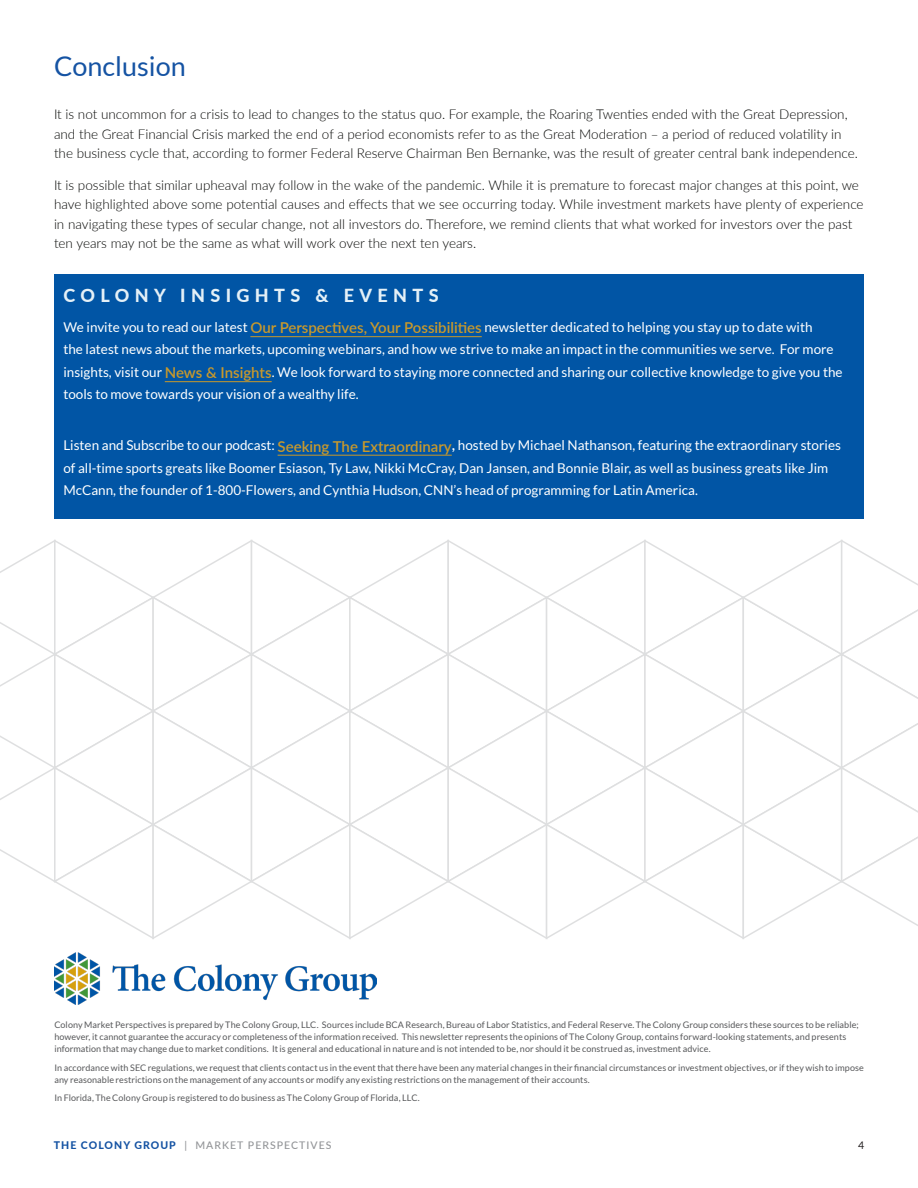
<style>
.page{position:relative;width:918px;height:1188px;background:#fff}
.page>*{position:absolute;margin:0;border:0;box-sizing:border-box;transform-origin:0 0}
.subheader{font:27px "Lato";color:#1553a3}
.Paragraph_Style_2{font:800 18px "Lato";letter-spacing:.3em;color:#e4f0f7}
.subheader-2{font:300 13.5px/19.5px "Lato";color:#040503}
.t1{font:13.5px/22.5px "Lato";color:#fff}
.t2{font:500 10.5px "Lato";letter-spacing:.1em;color:#939598}
.t3{font:10.5px "Lato";color:#231f20}
.t4{font:9px/12px "Lato";letter-spacing:.005em;color:#57585a}
.s1{font-weight:600;font-size:15px;color:#c9992b}
.s2{font-weight:600;font-size:15px}
.s3{font-weight:800;color:#1553a3}
</style>
<div class="page">
<img style="left:54px;top:953px;width:322px;height:51px">
<div style="left:54px;top:274px;width:810px;height:244px;background:#0155a5"></div>
<hr style="left:250px;top:336px;width:232px;height:1px;background:#c9992b">
<hr style="left:165px;top:381px;width:107px;height:1px;background:#c9992b">
<hr style="left:278px;top:455px;width:174px;height:1px;background:#c9992b">
<svg style="left:0;top:539px;width:918px;height:400px"></svg>
<p class="subheader" style="left:54px;top:51px;width:133px">Conclusion</p>
<p class="subheader-2" style="left:54px;top:104px;width:805px">It is not uncommon for a crisis to lead to changes to the status quo. For example, the Roaring Twenties ended with the Great Depression, and the Great Financial Crisis marked the end of a period economists refer to as the Great Moderation – a period of reduced volatility in the business cycle that, according to former Federal Reserve Chairman Ben Bernanke, was the result of greater central bank independence.</p>
<p class="subheader-2" style="left:54px;top:175px;width:811px">It is possible that similar upheaval may follow in the wake of the pandemic. While it is premature to forecast major changes at this point, we have highlighted above some potential causes and effects that we see occurring today. While investment markets have plenty of experience in navigating these types of secular change, not all investors do. Therefore, we remind clients that what worked for investors over the past ten years may not be the same as what will work over the next ten years.</p>
<p class="Paragraph_Style_2" style="left:63px;top:282px;width:377px">COLONY INSIGHTS &amp; EVENTS</p>
<p class="t1" style="left:63px;top:315px;width:781px">We invite you to read our latest <span class="s1">Our Perspectives, Your Possibilities</span> newsletter dedicated to helping you stay up to date with<br>the latest news about the markets, upcoming webinars, and how we strive to make an impact in the communities we serve. For more insights, visit our <span class="s1">News &amp; Insights</span>. We look forward to staying more connected and sharing our collective knowledge to give you the tools to move towards your vision of a wealthy life.</p>
<p class="t1" style="left:63px;top:434px;width:779px">Listen and Subscribe to our podcast: <span class="s1">Seeking The Extraordinary</span><span class="s2">,</span> hosted by Michael Nathanson, featuring the extraordinary stories of all-time sports greats like Boomer Esiason, Ty Law, Nikki McCray, Dan Jansen, and Bonnie Blair, as well as business greats like Jim<br>McCann, the founder of 1-800-Flowers, and Cynthia Hudson, CNN’s head of programming for Latin America.</p>
<p class="t4" style="left:54px;top:1019px;width:806px">Colony Market Perspectives is prepared by The Colony Group, LLC. Sources include BCA Research, Bureau of Labor Statistics, and Federal Reserve. The Colony Group considers these sources to be reliable; however, it cannot guarantee the accuracy or completeness of the information received. This newsletter represents the opinions of The Colony Group, contains forward-looking statements, and presents information that may change due to market conditions. It is general and educational in nature and is not intended to be, nor should it be construed as, investment advice.</p>
<p class="t4" style="left:54px;top:1061px;width:811px">In accordance with SEC regulations, we request that clients contact us in the event that there have been any material changes in their financial circumstances or investment objectives, or if they wish to impose any reasonable restrictions on the management of any accounts or modify any existing restrictions on the management of their accounts.</p>
<p class="t4" style="left:54px;top:1092px;width:367px">In Florida, The Colony Group is registered to do business as The Colony Group of Florida, LLC.</p>
<p class="t2" style="left:54px;top:1138px;width:279px"><span class="s3">THE COLONY GROUP</span> | MARKET PERSPECTIVES</p>
<p class="t3" style="left:858px;top:1140px;width:8px">4</p>
</div>
